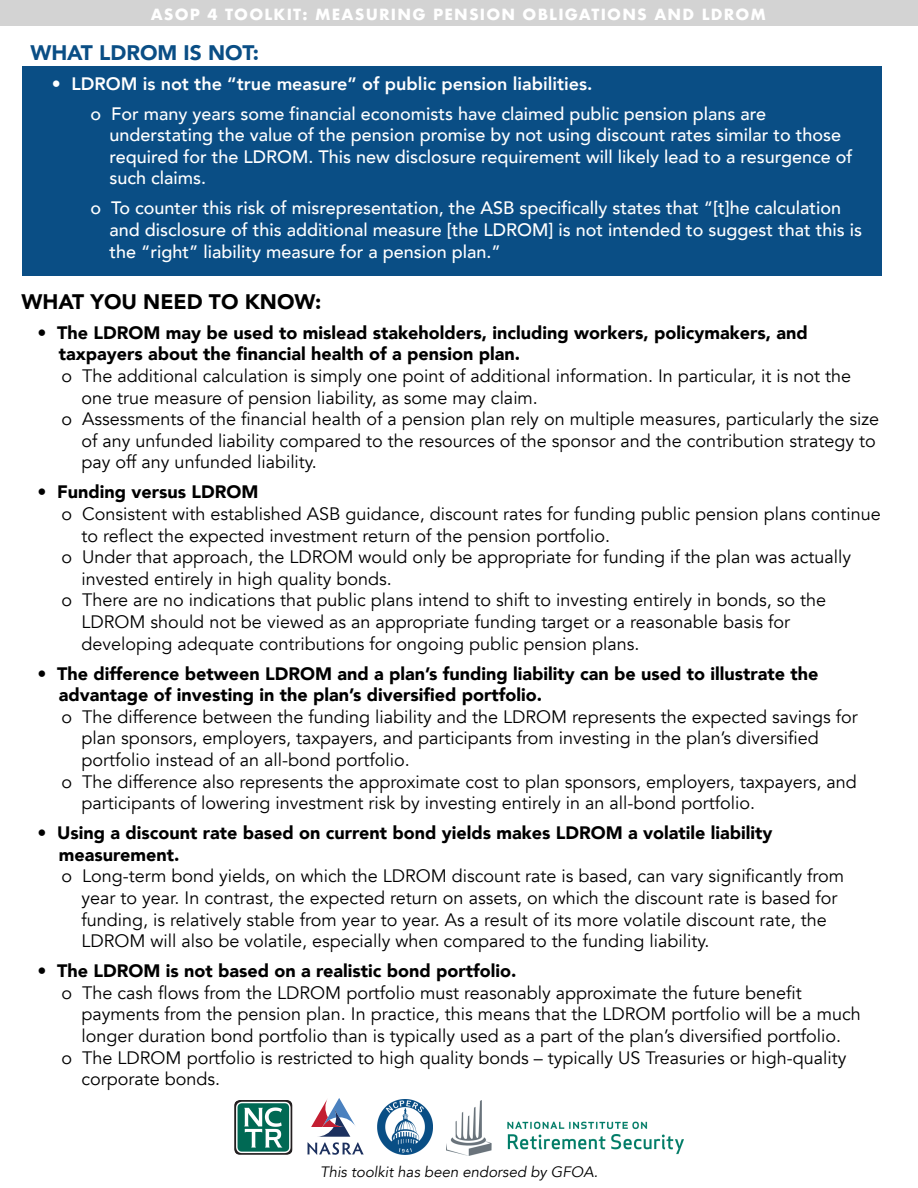
<style>
.page{position:relative;width:918px;height:1188px;background:#fff}
.page>*{position:absolute;margin:0;border:0;box-sizing:border-box;transform-origin:0 0}
.t1{font:900 21px "Avenir";color:#000}
.t2{font:900 21px "Avenir";color:#0a4e85}
.t3{font:18px/21.6px "Avenir";color:#000}
.t4{font:500 18px/21.6px "Avenir";color:#fff}
.t5{font:900 18px/21.6px "Avenir";color:#000}
.t6{font:800 18px "Avenir";color:#fff}
.t7{font:700 15px "Futura";letter-spacing:.08em;color:#fff}
.t8{font:italic 15px "Avenir";color:#000}
</style>
<div class="page">
<div style="left:22px;top:66px;width:860px;height:210px;background:#0a4e85"></div>
<div style="left:0;top:0;width:918px;height:26px;background:#d3d3d3"></div>
<img style="left:234px;top:1100px;width:59px;height:55px">
<svg style="left:307px;top:1098px;width:57px;height:57px"></svg>
<img style="left:378px;top:1099px;width:55px;height:55px">
<img style="left:447px;top:1100px;width:237px;height:55px">
<p class="t7" style="left:151px;top:4px;width:617px">ASOP 4 TOOLKIT: MEASURING PENSION OBLIGATIONS AND LDROM</p>
<p class="t2" style="left:30px;top:34px;width:230px">WHAT LDROM IS NOT:</p>
<p class="t6" style="left:52px;top:69px;width:542px">• LDROM is not the “true measure” of public pension liabilities.</p>
<p class="t4" style="left:109px;top:102px;width:745px;text-indent:-19px">o For many years some financial economists have claimed public pension plans are understating the value of the pension promise by not using discount rates similar to those required for the LDROM. This new disclosure requirement will likely lead to a resurgence of such claims.</p>
<p class="t4" style="left:109px;top:196px;width:754px;text-indent:-19px">o To counter this risk of misrepresentation, the ASB specifically states that “[t]he calculation and disclosure of this additional measure [the LDROM] is not intended to suggest that this is the “right” liability measure for a pension plan.”</p>
<p class="t1" style="left:22px;top:283px;width:301px">WHAT YOU NEED TO KNOW:</p>
<p class="t5" style="left:59px;top:321px;width:750px;text-indent:-21px">• The LDROM may be used to mislead stakeholders, including workers, policymakers, and taxpayers about the financial health of a pension plan.</p>
<p class="t3" style="left:62px;top:365px;width:791px">o The additional calculation is simply one point of additional information. In particular, it is not the</p>
<p class="t3" style="left:82px;top:387px;width:458px">one true measure of pension liability, as some may claim.</p>
<p class="t3" style="left:62px;top:408px;width:819px">o Assessments of the financial health of a pension plan rely on multiple measures, particularly the size</p>
<p class="t3" style="left:82px;top:430px;width:796px">of any unfunded liability compared to the resources of the sponsor and the contribution strategy to</p>
<p class="t3" style="left:82px;top:452px;width:237px">pay off any unfunded liability.</p>
<p class="t5" style="left:38px;top:481px;width:222px">• Funding versus LDROM</p>
<p class="t3" style="left:62px;top:503px;width:821px">o Consistent with established ASB guidance, discount rates for funding public pension plans continue</p>
<p class="t3" style="left:82px;top:525px;width:530px">to reflect the expected investment return of the pension portfolio.</p>
<p class="t3" style="left:62px;top:546px;width:791px">o Under that approach, the LDROM would only be appropriate for funding if the plan was actually</p>
<p class="t3" style="left:82px;top:568px;width:312px">invested entirely in high quality bonds.</p>
<p class="t3" style="left:62px;top:590px;width:766px">o There are no indications that public plans intend to shift to investing entirely in bonds, so the</p>
<p class="t3" style="left:82px;top:611px;width:710px">LDROM should not be viewed as an appropriate funding target or a reasonable basis for</p>
<p class="t3" style="left:82px;top:633px;width:559px">developing adequate contributions for ongoing public pension plans.</p>
<p class="t5" style="left:59px;top:662px;width:761px;text-indent:-21px">• The difference between LDROM and a plan’s funding liability can be used to illustrate the advantage of investing in the plan’s diversified portfolio.</p>
<p class="t3" style="left:62px;top:706px;width:798px">o The difference between the funding liability and the LDROM represents the expected savings for</p>
<p class="t3" style="left:82px;top:728px;width:739px">plan sponsors, employers, taxpayers, and participants from investing in the plan’s diversified</p>
<p class="t3" style="left:82px;top:749px;width:330px">portfolio instead of an all-bond portfolio.</p>
<p class="t3" style="left:62px;top:771px;width:797px">o The difference also represents the approximate cost to plan sponsors, employers, taxpayers, and</p>
<p class="t3" style="left:82px;top:793px;width:675px">participants of lowering investment risk by investing entirely in an all-bond portfolio.</p>
<p class="t5" style="left:59px;top:822px;width:715px;text-indent:-21px">• Using a discount rate based on current bond yields makes LDROM a volatile liability measurement.</p>
<p class="t3" style="left:82px;top:866px;width:764px;text-indent:-20px">o Long-term bond yields, on which the LDROM discount rate is based, can vary significantly from year to year. In contrast, the expected return on assets, on which the discount rate is based for funding, is relatively stable from year to year. As a result of its more volatile discount rate, the LDROM will also be volatile, especially when compared to the funding liability.</p>
<p class="t5" style="left:38px;top:960px;width:480px">• The LDROM is not based on a realistic bond portfolio.</p>
<p class="t3" style="left:62px;top:982px;width:742px">o The cash flows from the LDROM portfolio must reasonably approximate the future benefit</p>
<p class="t3" style="left:82px;top:1004px;width:781px">payments from the pension plan. In practice, this means that the LDROM portfolio will be a much</p>
<p class="t3" style="left:82px;top:1025px;width:761px">longer duration bond portfolio than is typically used as a part of the plan’s diversified portfolio.</p>
<p class="t3" style="left:62px;top:1047px;width:786px">o The LDROM portfolio is restricted to high quality bonds – typically US Treasuries or high-quality</p>
<p class="t3" style="left:82px;top:1069px;width:140px">corporate bonds.</p>
<p class="t8" style="left:320px;top:1163px;width:279px">This toolkit has been endorsed by GFOA.</p>
</div>
